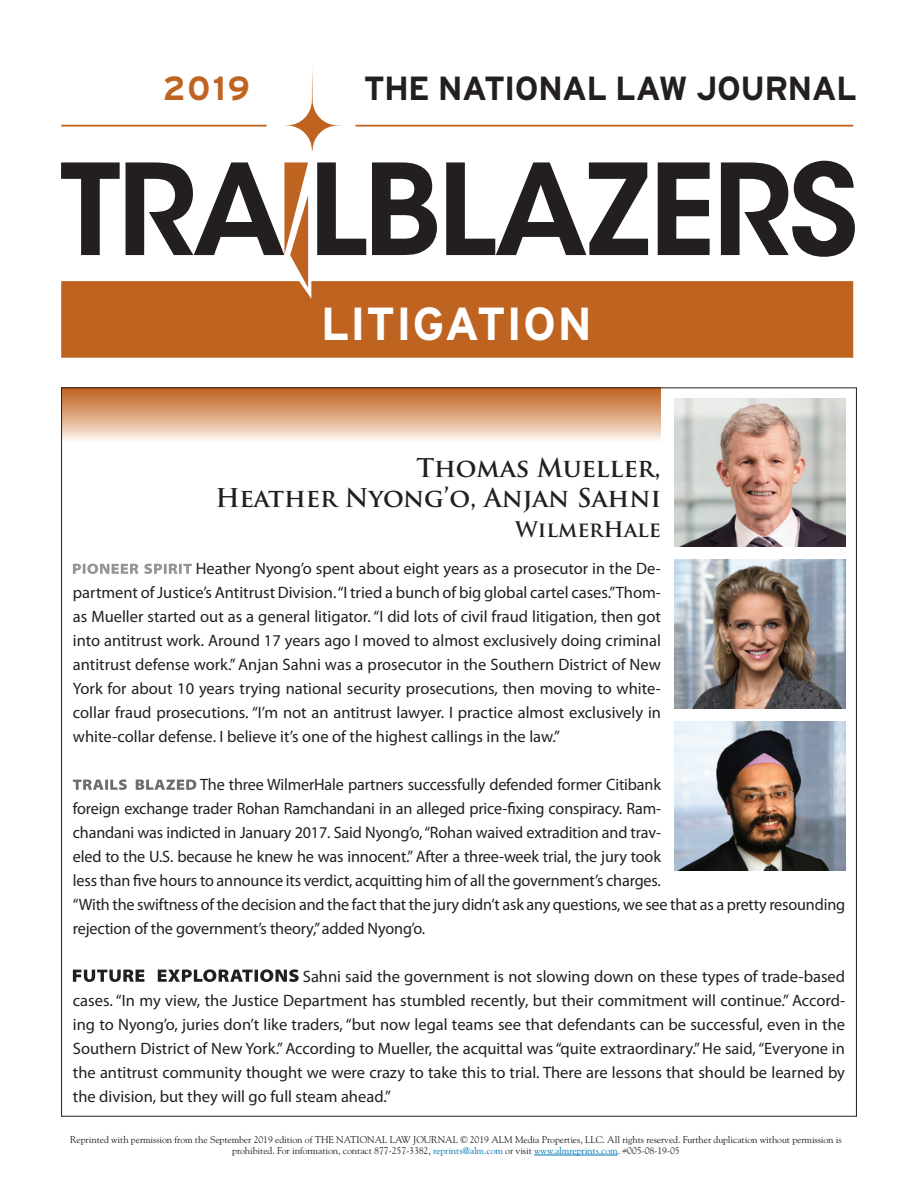
<style>
.page{position:relative;width:918px;height:1188px;background:#fff}
.page>*{position:absolute;margin:0;border:0;box-sizing:border-box;transform-origin:0 0}
.t1{font:700 46.35px "Interstate";letter-spacing:.01em;color:#fff}
.t2{font:700 33.45px "Interstate";letter-spacing:-.02em;color:#231f20}
.t3{font:700 33.45px "Interstate";color:#bf6321}
.t4{font:700 25.2px/30.3px "Trajan Pro";color:#231f20;text-align:right}
.t5{font:700 21px "Trajan Pro";color:#231f20}
.t6{font:16.5px/24px "Myriad Pro";letter-spacing:-.01em;color:#231f20;text-align:justify}
.t7{font:9.75px/11.2px "Goudy Std";letter-spacing:-.01em;color:#231f20;text-align:center}
.s1{color:#0077b3}
</style>
<div class="page">
<div style="left:62px;top:388px;width:599px;height:54px;background:linear-gradient(to bottom,#be5d1a,#fcf2e8)"></div>
<svg style="left:73px;top:564px;width:119px;height:10px"></svg>
<svg style="left:73px;top:779px;width:123px;height:11px"></svg>
<svg style="left:73px;top:969px;width:226px;height:13px"></svg>
<hr style="left:534px;top:1155px;width:84px;height:1px;background:#0077b3">
<div style="left:61px;top:281px;width:792px;height:77px;background:#bf6321"></div>
<svg style="left:61px;top:162px;width:59px;height:93px"></svg>
<svg style="left:317px;top:162px;width:49px;height:93px"></svg>
<svg style="left:372px;top:162px;width:65px;height:93px"></svg>
<svg style="left:446px;top:162px;width:202px;height:93px"></svg>
<svg style="left:658px;top:162px;width:52px;height:93px"></svg>
<svg style="left:721px;top:161px;width:134px;height:96px"></svg>
<svg style="left:285px;top:69px;width:58px;height:82px"></svg>
<hr style="left:61px;top:125px;width:206px;height:2px;background:#bf6321">
<hr style="left:355px;top:125px;width:498px;height:2px;background:#bf6321">
<svg style="left:126px;top:162px;width:182px;height:126px"></svg>
<img style="left:675px;top:399px;width:170px;height:147px">
<img style="left:674px;top:560px;width:171px;height:148px">
<img style="left:674px;top:722px;width:171px;height:148px">
<h2 class="t3" style="left:163px;top:69px;width:89px">2019</h2>
<h2 class="t2" style="left:364px;top:69px;width:494px">THE NATIONAL LAW JOURNAL</h2>
<h1 class="t1" style="left:321px;top:298px;width:273px">LITIGATION</h1>
<h3 class="t4" style="left:215px;top:453px;width:447px">Thomas Mueller,<br>Heather Nyong’o, Anjan Sahni</h3>
<p class="t5" style="left:515px;top:517px;width:147px">WilmerHale</p>
<p class="t6" style="left:73px;top:556px;width:590px;text-indent:123px">Heather Nyong’o spent about eight years as a prosecutor in the De&shy;partment of Justice’s Antitrust Division. “I tried a bunch of big global cartel cases.” Thom&shy;as Mueller started out as a general litigator. “I did lots of civil fraud litigation, then got into antitrust work. Around 17 years ago I moved to almost exclusively doing criminal antitrust defense work.” Anjan Sahni was a prosecutor in the Southern District of New York for about 10 years trying national security prosecutions, then moving to white&shy;collar fraud prosecutions. “I’m not an antitrust lawyer. I practice almost exclusively in white-collar defense. I believe it’s one of the highest callings in the law.”</p>
<p class="t6" style="left:73px;top:772px;width:774px;text-align:left;text-indent:127px">The three WilmerHale partners successfully defended former Citibank<br>foreign exchange trader Rohan Ramchandani in an alleged price-fixing conspiracy. Ram-<br>chandani was indicted in January 2017. Said Nyong’o, “Rohan waived extradition and trav-<br>eled to the U.S. because he knew he was innocent.” After a three-week trial, the jury took<br>less than five hours to announce its verdict, acquitting him of all the government’s charges.<br>“With the swiftness of the decision and the fact that the jury didn’t ask any questions, we see that as a pretty resounding rejection of the government’s theory,” added Nyong’o.</p>
<p class="t6" style="left:73px;top:964px;width:774px;text-indent:230px">Sahni said the government is not slowing down on these types of trade-based cases. “In my view, the Justice Department has stumbled recently, but their commitment will continue.” Accord&shy;ing to Nyong’o, juries don’t like traders, “but now legal teams see that defendants can be successful, even in the Southern District of New York.” According to Mueller, the acquittal was “quite extraordinary.” He said, “Everyone in the antitrust community thought we were crazy to take this to trial. There are lessons that should be learned by the division, but they will go full steam ahead.”</p>
<p class="t7" style="left:70px;top:1134px;width:773px">Reprinted with permission from the September 2019 edition of THE NATIONAL LAW JOURNAL © 2019 ALM Media Properties, LLC. All rights reserved. Further duplication without permission is prohibited. For information, contact 877-257-3382, <span class="s1">reprints@alm.com</span> or visit <span class="s1">www.almreprints.com</span>. #005-08-19-05</p>
</div>
